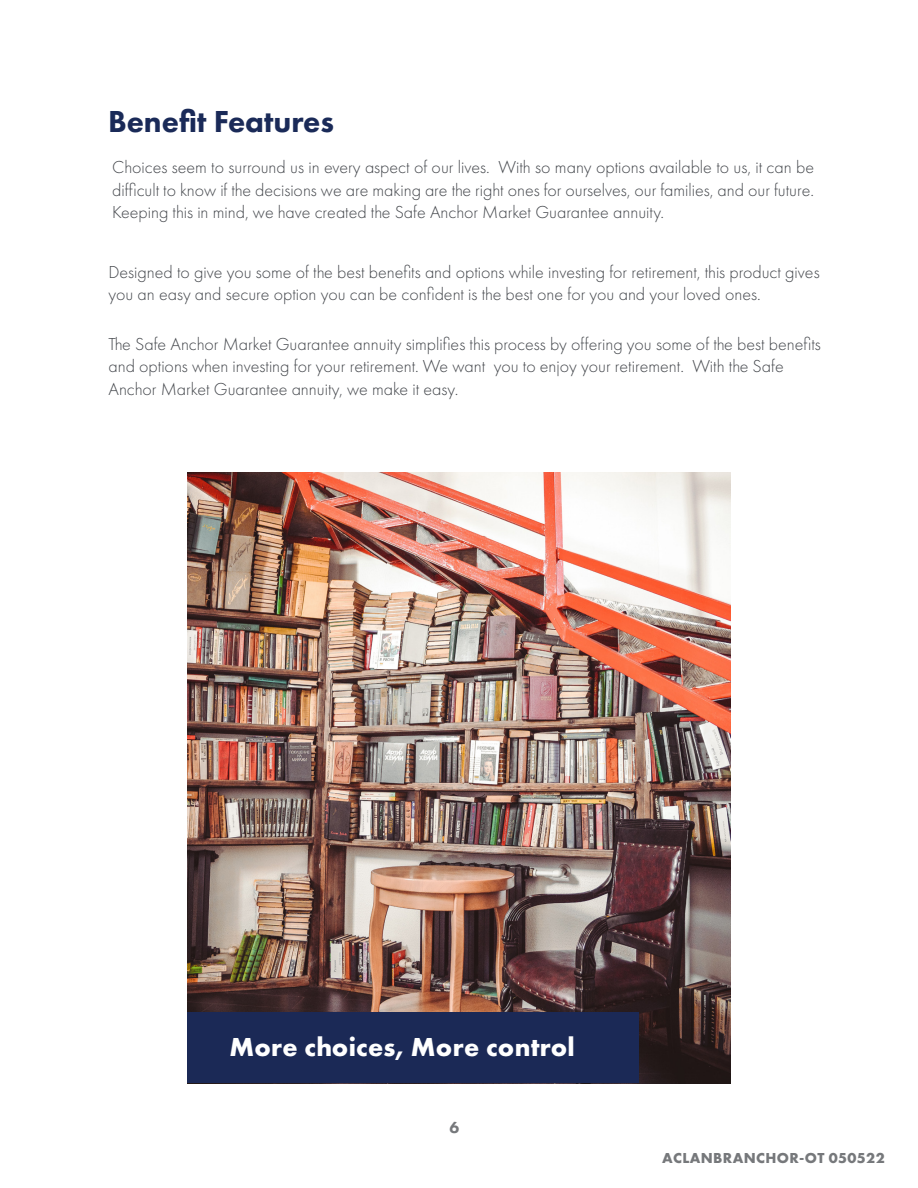
<style>
.page{position:relative;width:918px;height:1188px;background:#fff}
.page>*{position:absolute;margin:0;border:0;box-sizing:border-box;transform-origin:0 0}
.t1{font:800 31.5px "Futura PT";color:#1a2a58}
.t2{font:700 27px "Futura PT";letter-spacing:.01em;color:#fff}
.t3{font:300 18px/22.5px "Futura PT";color:#43464b}
.t4{font:800 16.5px "Futura PT";color:#76787b}
.Paragraph_Subhead{font:700 15px "Futura PT";letter-spacing:.025em;color:#76787b}
</style>
<div class="page">
<img style="left:188px;top:472px;width:542px;height:611px">
<div style="left:188px;top:1012px;width:451px;height:71px;background:#1b2956"></div>
<p class="t1" style="left:108px;top:102px;width:228px">Benefit Features</p>
<p class="t3" style="left:112px;top:156px;width:703px;text-align:justify">Choices seem to surround us in every aspect of our lives. With so many options available to us, it can be difficult to know if the decisions we are making are the right ones for ourselves, our families, and our future.<br>Keeping this in mind, we have created the Safe Anchor Market Guarantee annuity.</p>
<p class="t3" style="left:108px;top:261px;width:713px">Designed to give you some of the best benefits and options while investing for retirement, this product gives you an easy and secure option you can be confident is the best one for you and your loved ones.</p>
<p class="t3" style="left:108px;top:333px;width:714px">The Safe Anchor Market Guarantee annuity simplifies this process by offering you some of the best benefits and options when investing for your retirement. We want you to enjoy your retirement. With the Safe<br>Anchor Market Guarantee annuity, we make it easy.</p>
<p class="t2" style="left:229px;top:1030px;width:347px">More choices, More control</p>
<p class="t4" style="left:450px;top:1117px;width:11px">6</p>
<p class="Paragraph_Subhead" style="left:662px;top:1149px;width:224px">ACLANBRANCHOR-OT 050522</p>
</div>
